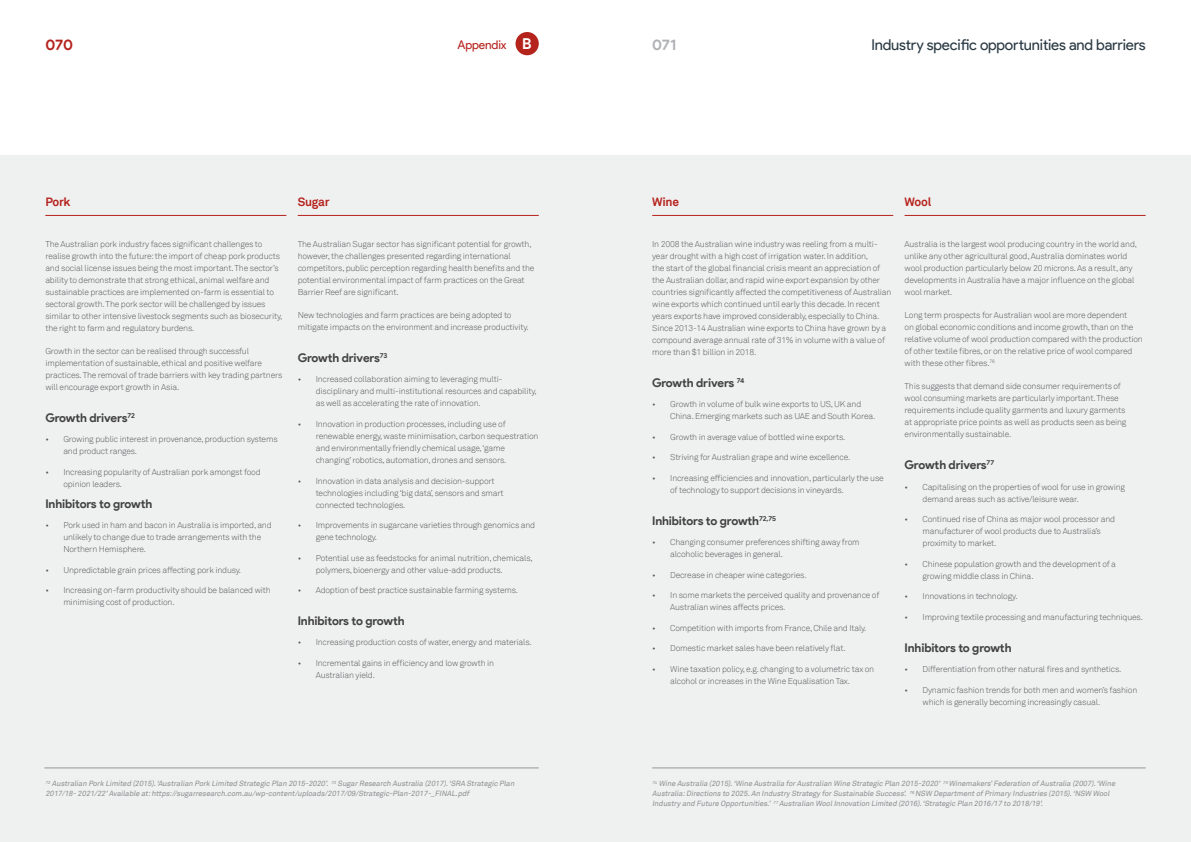
<style>
.page{position:relative;width:1191px;height:842px;background:#fff}
.page>*{position:absolute;margin:0;border:0;box-sizing:border-box;transform-origin:0 0}
.Sub-Sub_Head{font:15px "Product Sans";letter-spacing:-.01em;color:#2a3942}
.t1{font:700 15px "Product Sans";color:#b5231d}
.t2{font:700 15px "Product Sans";color:#afb1b4}
.Sub-Sub_Head-2{font:700 15px "Product Sans";color:#fff}
.Sub-head_2{font:700 12px "Product Sans";letter-spacing:-.01em;color:#414042}
.Bullets_LS{font:700 12px "Product Sans";letter-spacing:-.015em;color:#414042}
.Sub-head_1{font:700 12px "Akkurat TT";letter-spacing:-.02em;color:#b5231d}
.Sub-Sub_Head-3{font:12px "Product Sans";letter-spacing:-.01em;color:#b5231d}
.Bullets_LS-2{font:300 8.5px/12px "Akkurat TT";letter-spacing:-.02em;color:#565659}
.Body{font:300 8.5px/12px "Akkurat TT";letter-spacing:-.02em;color:#565659}
.Sub-Sub_Head-4{font:italic 7.5px/10px "Akkurat TT";color:#8b8e90}
</style>
<div class="page">
<div style="left:0;top:154px;width:1191px;height:688px;background:#eff0f0"></div>
<div style="left:515px;top:32px;width:24px;height:23px;background:#b5231d;border-radius:50%"></div>
<hr style="left:652px;top:215px;width:241px;height:1px;background:#b5231d">
<hr style="left:904px;top:215px;width:241px;height:1px;background:#b5231d">
<hr style="left:45px;top:215px;width:241px;height:1px;background:#b5231d">
<hr style="left:298px;top:215px;width:241px;height:1px;background:#b5231d">
<hr style="left:44px;top:768px;width:495px;height:1px;background:#939598">
<hr style="left:652px;top:768px;width:493px;height:1px;background:#939598">
<h1 class="t1" style="left:45px;top:36px;width:29px">070</h1>
<p class="Sub-Sub_Head-3" style="left:457px;top:39px;width:50px">Appendix</p>
<p class="Sub-Sub_Head-2" style="left:522px;top:34px;width:11px">B</p>
<h1 class="t2" style="left:652px;top:36px;width:26px">071</h1>
<p class="Sub-Sub_Head" style="left:871px;top:36px;width:276px">Industry specific opportunities and barriers</p>
<p class="Sub-head_1" style="left:45px;top:195px;width:27px">Pork</p>
<p class="Body" style="left:45px;top:238px;width:238px">The Australian pork industry faces significant challenges to realise growth into the future: the import of cheap pork products and social license issues being the most important. The sector’s ability to demonstrate that strong ethical, animal welfare and sustainable practices are implemented on-farm is essential to sectoral growth. The pork sector will be challenged by issues similar to other intensive livestock segments such as biosecurity, the right to farm and regulatory burdens.</p>
<p class="Body" style="left:45px;top:345px;width:238px">Growth in the sector can be realised through successful implementation of sustainable, ethical and positive welfare practices. The removal of trade barriers with key trading partners will encourage export growth in Asia.</p>
<p class="Sub-head_2" style="left:45px;top:410px;width:91px">Growth drivers<sup>72</sup></p>
<p class="Bullets_LS-2" style="left:63px;top:433px;width:216px;text-indent:-18px">• Growing public interest in provenance, production systems and product ranges.</p>
<p class="Bullets_LS-2" style="left:63px;top:466px;width:199px;text-indent:-18px">• Increasing popularity of Australian pork amongst food opinion leaders.</p>
<p class="Bullets_LS" style="left:45px;top:496px;width:108px">Inhibitors to growth</p>
<p class="Bullets_LS-2" style="left:63px;top:519px;width:210px;text-indent:-18px">• Pork used in ham and bacon in Australia is imported, and unlikely to change due to trade arrangements with the<br>Northern Hemisphere.</p>
<p class="Bullets_LS-2" style="left:45px;top:563px;width:197px">• Unpredictable grain prices affecting pork indusy.</p>
<p class="Bullets_LS-2" style="left:63px;top:584px;width:209px;text-indent:-18px">• Increasing on-farm productivity should be balanced with minimising cost of production.</p>
<p class="Sub-head_1" style="left:298px;top:195px;width:33px">Sugar</p>
<p class="Body" style="left:298px;top:238px;width:238px">The Australian Sugar sector has significant potential for growth, however, the challenges presented regarding international competitors, public perception regarding health benefits and the potential environmental impact of farm practices on the Great Barrier Reef are significant.</p>
<p class="Body" style="left:298px;top:309px;width:232px">New technologies and farm practices are being adopted to mitigate impacts on the environment and increase productivity.</p>
<p class="Sub-head_2" style="left:298px;top:350px;width:91px">Growth drivers<sup>73</sup></p>
<p class="Bullets_LS-2" style="left:316px;top:373px;width:222px;text-indent:-18px">• Increased collaboration aiming to leveraging multi&shy;disciplinary and multi-institutional resources and capability, as well as accelerating the rate of innovation.</p>
<p class="Bullets_LS-2" style="left:316px;top:418px;width:224px;text-indent:-18px">• Innovation in production processes, including use of renewable energy, waste minimisation, carbon sequestration and environmentally friendly chemical usage, ‘game changing’ robotics, automation, drones and sensors.</p>
<p class="Bullets_LS-2" style="left:316px;top:474px;width:189px;text-indent:-18px">• Innovation in data analysis and decision-support technologies including ‘big data’, sensors and smart connected technologies.</p>
<p class="Bullets_LS-2" style="left:316px;top:519px;width:221px;text-indent:-18px">• Improvements in sugarcane varieties through genomics and gene technology.</p>
<p class="Bullets_LS-2" style="left:316px;top:551px;width:218px;text-indent:-18px">• Potential use as feedstocks for animal nutrition, chemicals, polymers, bioenergy and other value-add products.</p>
<p class="Bullets_LS-2" style="left:298px;top:584px;width:222px">• Adoption of best practice sustainable farming systems.</p>
<p class="Sub-head_2" style="left:298px;top:613px;width:108px">Inhibitors to growth</p>
<p class="Bullets_LS-2" style="left:298px;top:636px;width:235px">• Increasing production costs of water, energy and materials.</p>
<p class="Bullets_LS-2" style="left:316px;top:657px;width:180px;text-indent:-18px">• Incremental gains in efficiency and low growth in<br>Australian yield.</p>
<p class="Sub-head_1" style="left:652px;top:195px;width:28px">Wine</p>
<p class="Body" style="left:652px;top:238px;width:241px">In 2008 the Australian wine industry was reeling from a multi&shy;year drought with a high cost of irrigation water. In addition,<br>the start of the global financial crisis meant an appreciation of the Australian dollar, and rapid wine export expansion by other countries significantly affected the competitiveness of Australian wine exports which continued until early this decade. In recent years exports have improved considerably, especially to China.<br>Since 2013-14 Australian wine exports to China have grown by a compound average annual rate of 31% in volume with a value of more than $1 billion in 2018.</p>
<p class="Sub-head_2" style="left:652px;top:375px;width:94px">Growth drivers <sup>74</sup></p>
<p class="Bullets_LS-2" style="left:670px;top:398px;width:207px;text-indent:-18px">• Growth in volume of bulk wine exports to US, UK and<br>China. Emerging markets such as UAE and South Korea.</p>
<p class="Bullets_LS-2" style="left:652px;top:431px;width:195px">• Growth in average value of bottled wine exports.</p>
<p class="Bullets_LS-2" style="left:652px;top:451px;width:200px">• Striving for Australian grape and wine excellence.</p>
<p class="Bullets_LS-2" style="left:670px;top:472px;width:215px;text-indent:-18px">• Increasing efficiencies and innovation, particularly the use of technology to support decisions in vineyards.</p>
<p class="Sub-head_2" style="left:652px;top:513px;width:125px">Inhibitors to growth<sup>72,75</sup></p>
<p class="Bullets_LS-2" style="left:670px;top:536px;width:191px;text-indent:-18px">• Changing consumer preferences shifting away from alcoholic beverages in general.</p>
<p class="Bullets_LS-2" style="left:652px;top:568px;width:156px">• Decrease in cheaper wine categories.</p>
<p class="Bullets_LS-2" style="left:670px;top:589px;width:211px;text-indent:-18px">• In some markets the perceived quality and provenance of<br>Australian wines affects prices.</p>
<p class="Bullets_LS-2" style="left:652px;top:622px;width:216px">• Competition with imports from France, Chile and Italy.</p>
<p class="Bullets_LS-2" style="left:652px;top:642px;width:195px">• Domestic market sales have been relatively flat.</p>
<p class="Bullets_LS-2" style="left:670px;top:663px;width:205px;text-indent:-18px">• Wine taxation policy, e.g. changing to a volumetric tax on alcohol or increases in the Wine Equalisation Tax.</p>
<p class="Sub-head_1" style="left:904px;top:195px;width:28px">Wool</p>
<p class="Body" style="left:904px;top:238px;width:234px">Australia is the largest wool producing country in the world and, unlike any other agricultural good, Australia dominates world wool production particularly below 20 microns. As a result, any developments in Australia have a major influence on the global wool market.</p>
<p class="Body" style="left:904px;top:309px;width:240px">Long term prospects for Australian wool are more dependent<br>on global economic conditions and income growth, than on the relative volume of wool production compared with the production of other textile fibres, or on the relative price of wool compared with these other fibres.<sup>76</sup></p>
<p class="Body" style="left:904px;top:380px;width:223px">This suggests that demand side consumer requirements of wool consuming markets are particularly important. These requirements include quality garments and luxury garments at appropriate price points as well as products seen as being environmentally sustainable.</p>
<p class="Sub-head_2" style="left:904px;top:458px;width:91px">Growth drivers<sup>77</sup></p>
<p class="Bullets_LS-2" style="left:922px;top:481px;width:204px;text-indent:-18px">• Capitalising on the properties of wool for use in growing demand areas such as active/leisure wear.</p>
<p class="Bullets_LS-2" style="left:922px;top:513px;width:194px;text-indent:-18px">• Continued rise of China as major wool processor and manufacturer of wool products due to Australia’s proximity to market.</p>
<p class="Bullets_LS-2" style="left:922px;top:558px;width:195px;text-indent:-18px">• Chinese population growth and the development of a growing middle class in China.</p>
<p class="Bullets_LS-2" style="left:904px;top:590px;width:114px">• Innovations in technology.</p>
<p class="Bullets_LS-2" style="left:904px;top:611px;width:240px">• Improving textile processing and manufacturing techniques.</p>
<p class="Sub-head_2" style="left:904px;top:640px;width:108px">Inhibitors to growth</p>
<p class="Bullets_LS-2" style="left:904px;top:663px;width:218px">• Differentiation from other natural fires and synthetics.</p>
<p class="Bullets_LS-2" style="left:922px;top:684px;width:216px;text-indent:-18px">• Dynamic fashion trends for both men and women’s fashion which is generally becoming increasingly casual.</p>
<p class="Sub-Sub_Head-4" style="left:45px;top:779px;width:472px"><sup>72</sup> Australian Pork Limited (2015).‘Australian Pork Limited Strategic Plan 2015-2020’. <sup>73</sup> SugarResearch Australia (2017).‘SRA Strategic Plan<br>2017/18- 2021/22’Available at:https://sugarresearch.com.au/wp-content/uploads/2017/09/Strategic-Plan-2017-_FINAL.pdf</p>
<p class="Sub-Sub_Head-4" style="left:652px;top:779px;width:466px"><sup>74</sup> Wine Australia (2015).‘Wine Australia forAustralian Wine Strategic Plan 2015-2020’ <sup>75</sup> Winemakers’Federation ofAustralia (2007).‘Wine<br>Australia:Directions to 2025.An Industry Strategy forSustainable Success’. <sup>76</sup> NSW DepartmentofPrimary Industries (2015).‘NSW Wool<br>Industry and Future Opportunities.’ <sup>77</sup> Australian WoolInnovation Limited (2016).‘Strategic Plan 2016/17 to 2018/19’.</p>
</div>
